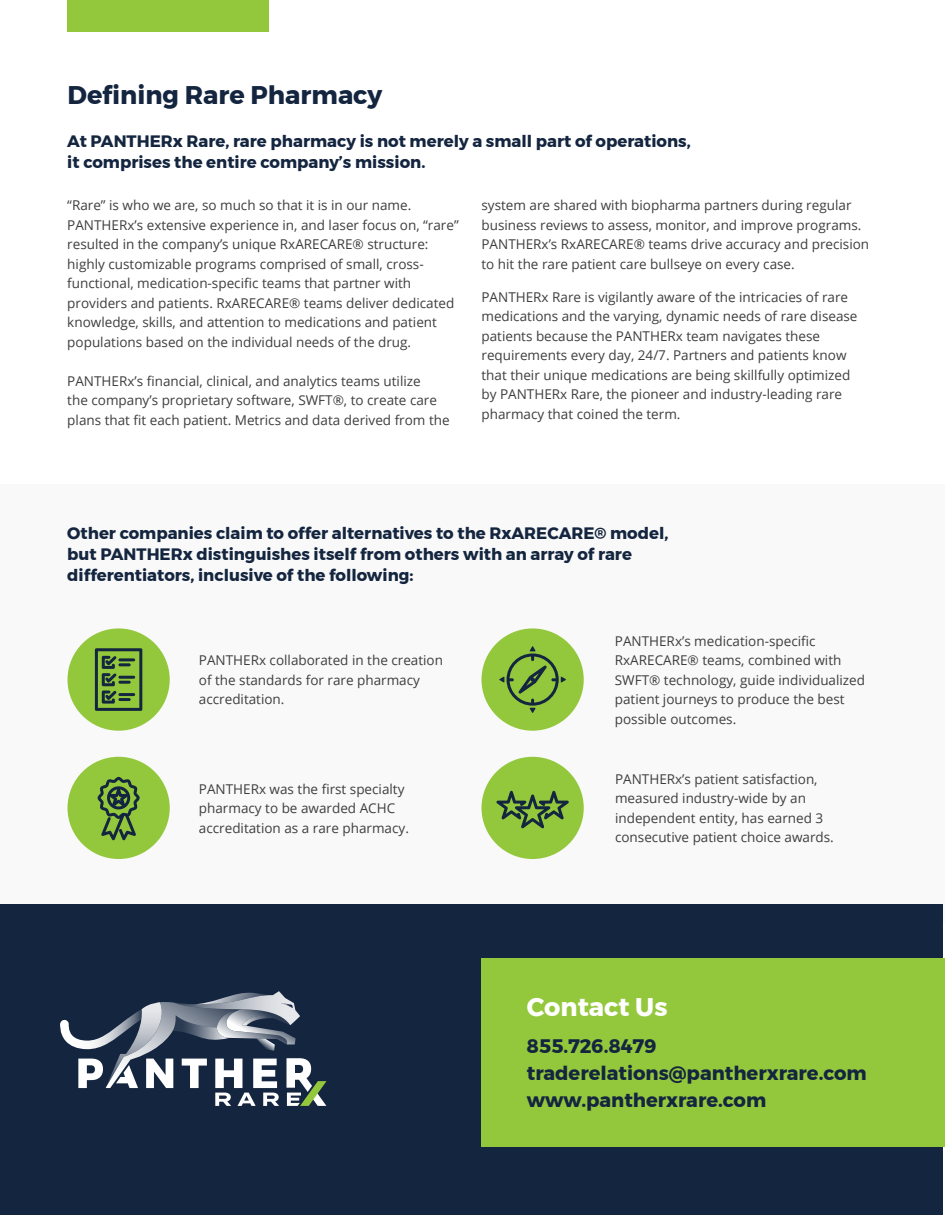
<style>
.page{position:relative;width:945px;height:1215px;background:#fff}
.page>*{position:absolute;margin:0;border:0;box-sizing:border-box;transform-origin:0 0}
.t1{font:700 25.5px "Montserrat";color:#14253f}
.t2{font:700 25.5px "Montserrat";color:#fff}
.t3{font:700 19.5px "Montserrat";color:#14253f}
.t4{font:700 16.5px/21px "Montserrat";color:#14253f}
.t5{font:13.5px/19.5px "Open Sans";color:#3e3e3f}
</style>
<div class="page">
<div style="left:0;top:484px;width:945px;height:439px;background:#f9f9f9"></div>
<div style="left:0;top:904px;width:943px;height:311px;background:#14253f"></div>
<svg style="left:60px;top:991px;width:267px;height:115px"></svg>
<div style="left:68px;top:0;width:201px;height:32px;background:#94c83c"></div>
<div style="left:482px;top:958px;width:463px;height:190px;background:#94c83c"></div>
<div style="left:67px;top:628px;width:103px;height:103px;background:#94c83c;border-radius:50%"></div>
<svg style="left:95px;top:648px;width:47px;height:63px"></svg>
<div style="left:481px;top:628px;width:103px;height:103px;background:#94c83c;border-radius:50%"></div>
<svg style="left:499px;top:646px;width:67px;height:67px"></svg>
<div style="left:67px;top:757px;width:103px;height:102px;background:#94c83c;border-radius:50%"></div>
<svg style="left:98px;top:777px;width:42px;height:63px"></svg>
<div style="left:481px;top:757px;width:103px;height:102px;background:#94c83c;border-radius:50%"></div>
<svg style="left:496px;top:791px;width:73px;height:37px"></svg>
<p class="t1" style="left:68px;top:75px;width:317px">Defining Rare Pharmacy</p>
<p class="t4" style="left:67px;top:130px;width:625px">At PANTHERx Rare, rare pharmacy is not merely a small part of operations, it comprises the entire company’s mission.</p>
<p class="t5" style="left:67px;top:195px;width:393px">“Rare” is who we are, so much so that it is in our name.<br>PANTHERx’s extensive experience in, and laser focus on, “rare” resulted in the company’s unique RxARECARE® structure: highly customizable programs comprised of small, cross&shy;functional, medication-specific teams that partner with providers and patients. RxARECARE® teams deliver dedicated knowledge, skills, and attention to medications and patient populations based on the individual needs of the drug.</p>
<p class="t5" style="left:67px;top:371px;width:384px">PANTHERx’s financial, clinical, and analytics teams utilize<br>the company’s proprietary software, SWFT®, to create care plans that fit each patient. Metrics and data derived from the</p>
<p class="t5" style="left:482px;top:195px;width:389px">system are shared with biopharma partners during regular business reviews to assess, monitor, and improve programs.<br>PANTHERx’s RxARECARE® teams drive accuracy and precision to hit the rare patient care bullseye on every case.</p>
<p class="t5" style="left:482px;top:287px;width:378px">PANTHERx Rare is vigilantly aware of the intricacies of rare medications and the varying, dynamic needs of rare disease patients because the PANTHERx team navigates these requirements every day, 24/7. Partners and patients know that their unique medications are being skillfully optimized by PANTHERx Rare, the pioneer and industry-leading rare pharmacy that coined the term.</p>
<p class="t4" style="left:67px;top:522px;width:603px">Other companies claim to offer alternatives to the RxARECARE® model, but PANTHERx distinguishes itself from others with an array of rare differentiators, inclusive of the following:</p>
<p class="t5" style="left:199px;top:650px;width:246px">PANTHERx collaborated in the creation of the standards for rare pharmacy accreditation.</p>
<p class="t5" style="left:199px;top:779px;width:212px">PANTHERx was the first specialty pharmacy to be awarded ACHC accreditation as a rare pharmacy.</p>
<p class="t5" style="left:615px;top:631px;width:252px">PANTHERx’s medication-specific RxARECARE® teams, combined with SWFT® technology, guide individualized patient journeys to produce the best possible outcomes.</p>
<p class="t5" style="left:615px;top:769px;width:220px">PANTHERx’s patient satisfaction, measured industry-wide by an independent entity, has earned 3 consecutive patient choice awards.</p>
<p class="t2" style="left:527px;top:986px;width:142px">Contact Us</p>
<p class="t3" style="left:527px;top:1031px;width:131px">855.726.8479</p>
<p class="t3" style="left:527px;top:1058px;width:341px">traderelations@pantherxrare.com</p>
<p class="t3" style="left:527px;top:1085px;width:241px">www.pantherxrare.com</p>
</div>
